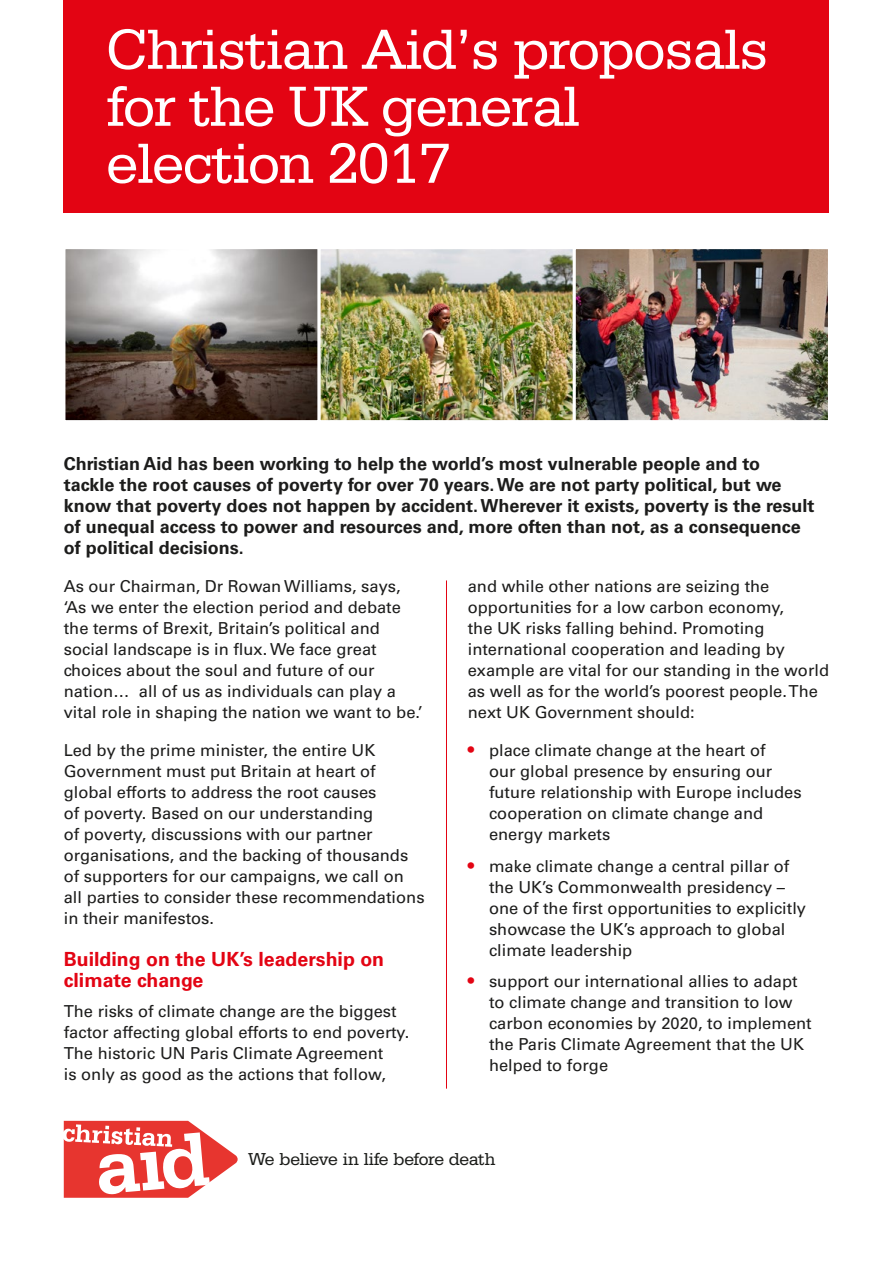
<style>
.page{position:relative;width:893px;height:1263px;background:#fff}
.page>*{position:absolute;margin:0;border:0;box-sizing:border-box;transform-origin:0 0}
.t1{font:60px/57px "Serifa BT";letter-spacing:-.02em;color:#fff}
.t2{font:700 19.5px/21px "Univers CA";color:#e30413}
.t3{font:18.45px "Serifa BT";letter-spacing:-.025em;color:#1b1c19}
.t4{font:700 18px/21px "Univers CA";color:#1c1c1b}
.t5{font:16.5px/21px "Univers CA";color:#1c1c1b}
.s1{font-weight:700;font-size:18px;color:#e30413}
</style>
<div class="page">
<div style="left:64px;top:0;width:765px;height:213px;background:#e30413"></div>
<svg style="left:64px;top:1121px;width:174px;height:77px"></svg>
<img style="left:66px;top:250px;width:251px;height:169px">
<div style="left:62px;top:246px;width:259px;height:177px;border:3px solid #fff"></div>
<img style="left:322px;top:250px;width:250px;height:169px">
<div style="left:318px;top:246px;width:258px;height:177px;border:3px solid #fff"></div>
<img style="left:577px;top:250px;width:250px;height:169px">
<div style="left:573px;top:246px;width:258px;height:177px;border:3px solid #fff"></div>
<hr style="left:446px;top:580px;width:1px;height:509px;background:#e30413">
<h1 class="t1" style="left:106px;top:20px;width:664px">Christian Aid’s proposals for the UK general election 2017</h1>
<p class="t4" style="left:64px;top:453px;width:752px">Christian Aid has been working to help the world’s most vulnerable people and to tackle the root causes of poverty for over 70 years. We are not party political, but we know that poverty does not happen by accident. Wherever it exists, poverty is the result of unequal access to power and resources and, more often than not, as a consequence of political decisions.</p>
<p class="t5" style="left:64px;top:576px;width:360px">As our Chairman, Dr Rowan Williams, says, ‘As we enter the election period and debate the terms of Brexit, Britain’s political and social landscape is in flux. We face great choices about the soul and future of our nation… all of us as individuals can play a vital role in shaping the nation we want to be.’</p>
<p class="t5" style="left:64px;top:740px;width:362px">Led by the prime minister, the entire UK Government must put Britain at heart of global efforts to address the root causes<br>of poverty. Based on our understanding<br>of poverty, discussions with our partner organisations, and the backing of thousands of supporters for our campaigns, we call on all parties to consider these recommendations in their manifestos.</p>
<p class="t2" style="left:64px;top:949px;width:322px">Building on the UK’s leadership on climate change</p>
<p class="t5" style="left:64px;top:1000px;width:347px">The risks of climate change are the biggest factor affecting global efforts to end poverty.<br>The historic UN Paris Climate Agreement<br>is only as good as the actions that follow,</p>
<p class="t5" style="left:468px;top:576px;width:363px">and while other nations are seizing the opportunities for a low carbon economy,<br>the UK risks falling behind. Promoting international cooperation and leading by example are vital for our standing in the world as well as for the world’s poorest people. The next UK Government should:</p>
<p class="t5" style="left:489px;top:740px;width:314px;text-indent:-21px"><span class="s1">•</span> place climate change at the heart of<br>our global presence by ensuring our future relationship with Europe includes cooperation on climate change and energy markets</p>
<p class="t5" style="left:489px;top:855px;width:319px;text-indent:-21px"><span class="s1">•</span> make climate change a central pillar of the UK’s Commonwealth presidency – one of the first opportunities to explicitly showcase the UK’s approach to global climate leadership</p>
<p class="t5" style="left:489px;top:971px;width:324px;text-indent:-21px"><span class="s1">•</span> support our international allies to adapt to climate change and transition to low carbon economies by 2020, to implement the Paris Climate Agreement that the UK helped to forge</p>
<p class="t3" style="left:248px;top:1148px;width:249px">We believe in life before death</p>
</div>
